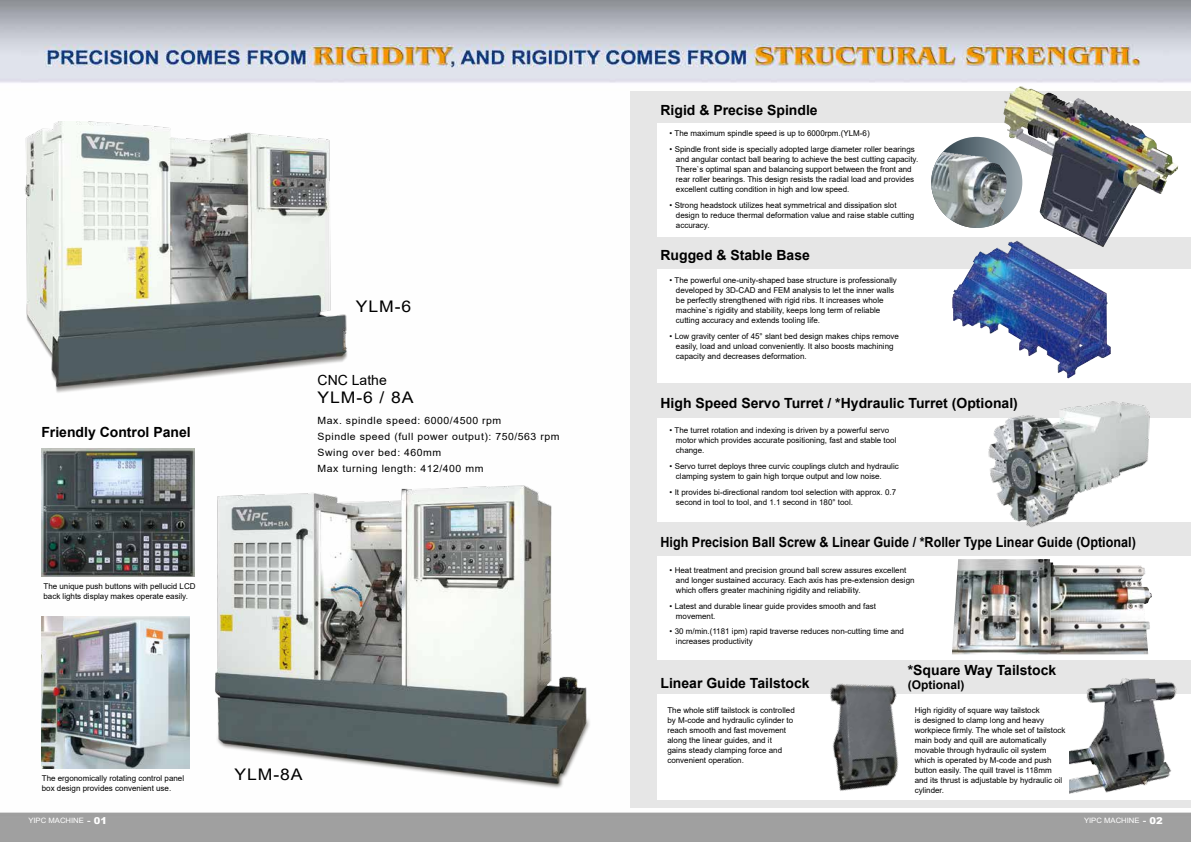
<style>
.page{position:relative;width:1191px;height:842px;background:#fff}
.page>*{position:absolute;margin:0;border:0;box-sizing:border-box;transform-origin:0 0}
.t1{font:16px "Arial";letter-spacing:.05em;color:#000;scale:1.1 1}
.t2{font:700 14px "Arial";color:#000}
.t3{font:700 14px "Arial";color:#000;scale:.9 1}
.t4{font:14px "Arial";color:#000}
.t5{font:700 12px "Arial";color:#000}
.t6{font:10px/16px "Arial";letter-spacing:.05em;color:#000;scale:1.05 1}
.t7{font:8px/10px "Arial";color:#000}
.t8{font:7.3px "Arial";color:#fff;scale:1.05 1}
.s1{font-size:10.5px}
.s2{font-weight:900;font-size:9.4px}
</style>
<div class="page">
<img style="left:0;top:0;width:1191px;height:842px">
<div style="left:631px;top:91px;width:560px;height:716px;background:#e6e6e6"></div>
<div style="left:657px;top:270px;width:534px;height:113px;background:#fff"></div>
<div style="left:657px;top:418px;width:534px;height:104px;background:#fff"></div>
<div style="left:657px;top:556px;width:534px;height:104px;background:#fff"></div>
<div style="left:657px;top:123px;width:534px;height:114px;background:#fff"></div>
<img style="left:198px;top:415px;width:401px;height:393px">
<img style="left:3px;top:121px;width:371px;height:303px">
<img style="left:952px;top:559px;width:200px;height:95px">
<img style="left:952px;top:247px;width:158px;height:132px">
<div style="left:657px;top:694px;width:534px;height:105px;background:#fff"></div>
<img style="left:41px;top:449px;width:153px;height:128px">
<img style="left:41px;top:617px;width:149px;height:152px">
<img style="left:1003px;top:86px;width:175px;height:161px">
<svg style="left:931px;top:137px;width:91px;height:91px"></svg>
<img style="left:931px;top:152px;width:78px;height:76px">
<img style="left:988px;top:401px;width:162px;height:127px">
<img style="left:1069px;top:650px;width:112px;height:158px">
<img style="left:790px;top:683px;width:145px;height:131px">
<h2 class="t2" style="left:41px;top:422px;width:151px">Friendly Control Panel</h2>
<p class="t7" style="left:43px;top:581px;width:154px">The unique push buttons with pellucid LCD back lights display makes operate easily.</p>
<h1 class="t1" style="left:356px;top:295px;width:52px">YLM-6</h1>
<h2 class="t4" style="left:317px;top:370px;width:71px">CNC Lathe</h2>
<h1 class="t1" style="left:317px;top:387px;width:89px">YLM-6 / 8A</h1>
<p class="t6" style="left:317px;top:412px;width:232px">Max. spindle speed: 6000/4500 rpm<br>Spindle speed (full power output): 750/563 rpm Swing over bed: 460mm<br>Max turning length: 412/400 mm</p>
<p class="t7" style="left:42px;top:773px;width:144px">The ergonomically rotating control panel box design provides convenient use.</p>
<h1 class="t1" style="left:234px;top:764px;width:63px">YLM-8A</h1>
<h2 class="t2" style="left:660px;top:100px;width:159px">Rigid &amp; Precise Spindle</h2>
<p class="t7" style="left:669px;top:129px;width:202px">• The maximum spindle speed is up to 6000rpm.(YLM-6)</p>
<p class="t7" style="left:676px;top:144px;width:244px;text-indent:-6px">• Spindle front side is specially adopted large diameter roller bearings and angular contact ball bearing to achieve the best cutting capacity.<br>There`s optimal span and balancing support between the front and rear roller bearings. This design resists the radial load and provides excellent cutting condition in high and low speed.</p>
<p class="t7" style="left:676px;top:200px;width:240px;text-indent:-6px">• Strong headstock utilizes heat symmetrical and dissipation slot design to reduce thermal deformation value and raise stable cutting accuracy.</p>
<h2 class="t2" style="left:660px;top:245px;width:151px">Rugged &amp; Stable Base</h2>
<p class="t7" style="left:676px;top:275px;width:222px;text-indent:-6px">• The powerful one-unity-shaped base structure is professionally developed by 3D-CAD and FEM analysis to let the inner walls be perfectly strengthened with rigid ribs. It increases whole machine`s rigidity and stability, keeps long term of reliable cutting accuracy and extends tooling life.</p>
<p class="t7" style="left:676px;top:331px;width:224px;text-indent:-6px">• Low gravity center of 45° slant bed design makes chips remove easily, load and unload conveniently. It also boosts machining capacity and decreases deformation.</p>
<h2 class="t2" style="left:660px;top:393px;width:359px">High Speed Servo Turret / *Hydraulic Turret (Optional)</h2>
<p class="t7" style="left:676px;top:425px;width:222px;text-indent:-6px">• The turret rotation and indexing is driven by a powerful servo motor which provides accurate positioning, fast and stable tool change.</p>
<p class="t7" style="left:676px;top:461px;width:224px;text-indent:-6px">• Servo turret deploys three curvic couplings clutch and hydraulic clamping system to gain high torque output and low noise.</p>
<p class="t7" style="left:676px;top:487px;width:222px;text-indent:-6px">• It provides bi-directional random tool selection with approx. 0.7 second in tool to tool, and 1.1 second in 180° tool.</p>
<h2 class="t3" style="left:660px;top:532px;width:530px">High Precision Ball Screw &amp; Linear Guide / *Roller Type Linear Guide (Optional)</h2>
<p class="t7" style="left:676px;top:565px;width:240px;text-indent:-6px">• Heat treatment and precision ground ball screw assures excellent and longer sustained accuracy. Each axis has pre-extension design which offers greater machining rigidity and reliability.</p>
<p class="t7" style="left:676px;top:601px;width:202px;text-indent:-6px">• Latest and durable linear guide provides smooth and fast movement.</p>
<p class="t7" style="left:676px;top:626px;width:230px;text-indent:-6px">• 30 m/min.(1181 ipm) rapid traverse reduces non-cutting time and increases productivity</p>
<h2 class="t2" style="left:660px;top:674px;width:151px">Linear Guide Tailstock</h2>
<h2 class="t2" style="left:907px;top:660px;width:150px">*Square Way Tailstock</h2>
<h3 class="t5" style="left:907px;top:676px;width:58px">(Optional)</h3>
<p class="t7" style="left:667px;top:705px;width:129px">The whole stiff tailstock is controlled by M-code and hydraulic cylinder to reach smooth and fast movement along the linear guides, and it<br>gains steady clamping force and convenient operation.</p>
<p class="t7" style="left:914px;top:705px;width:152px">High rigidity of square way tailstock<br>is designed to clamp long and heavy workpiece firmly. The whole set of tailstock main body and quill are automatically movable through hydraulic oil system which is operated by M-code and push button easily. The quill travel is 118mm and its thrust is adjustable by hydraulic oil cylinder.</p>
<p class="t8" style="left:28px;top:815px;width:76px">YIPC MACHINE <span class="s1">-</span> <span class="s2">01</span></p>
<p class="t8" style="left:1084px;top:815px;width:76px">YIPC MACHINE <span class="s1">-</span> <span class="s2">02</span></p>
</div>
